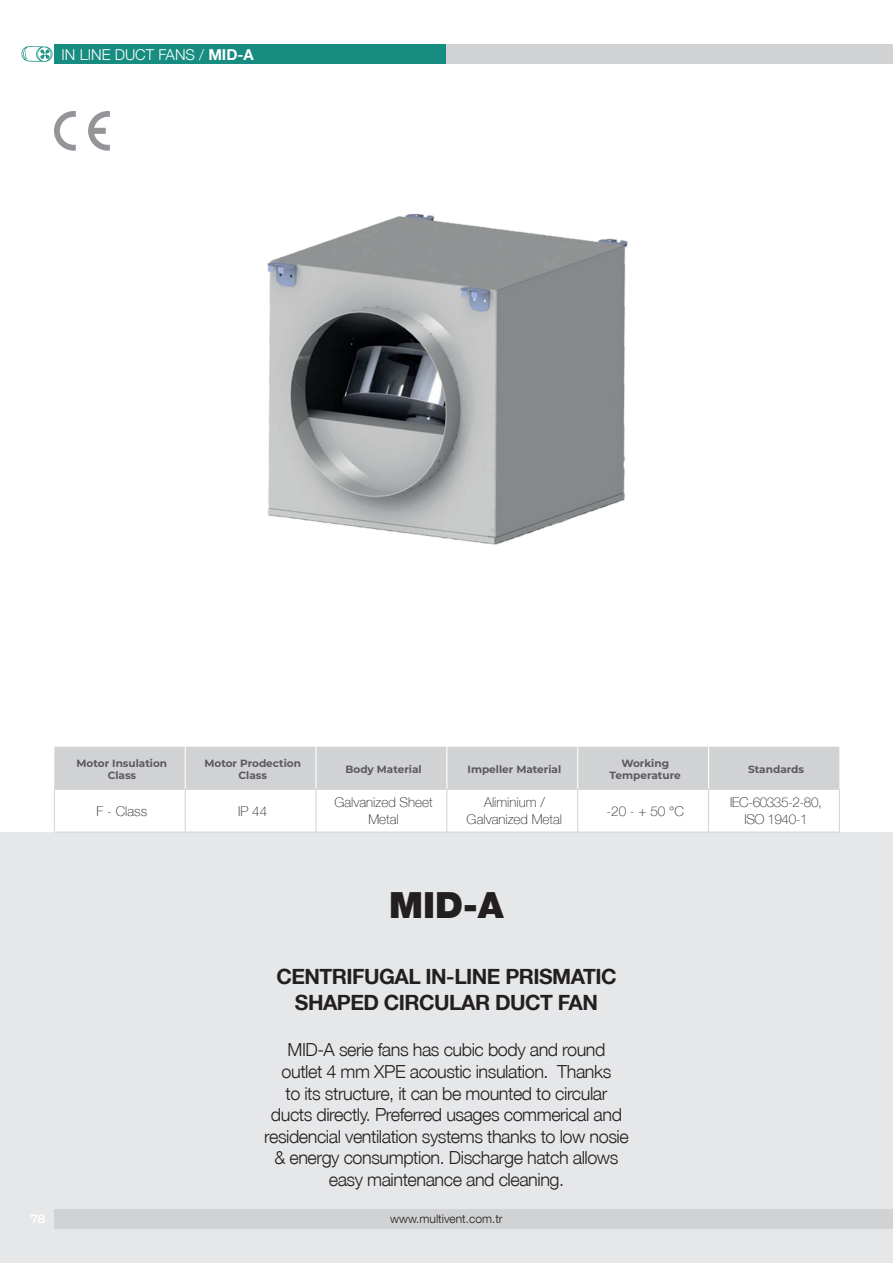
<style>
.page{position:relative;width:893px;height:1263px;background:#fff}
.page>*{position:absolute;margin:0;border:0;box-sizing:border-box;transform-origin:0 0}
.t1{font:900 36px "Helvetica Neue LT Std";color:#231f20}
.t2{font:700 21px/25.2px "Helvetica Neue LT Std";letter-spacing:-.025em;color:#231f20;text-align:center}
.t3{font:300 18px/21.6px "Helvetica Neue LT Std";letter-spacing:-.025em;color:#231f20;text-align:center}
.t4{font:300 15px "Helvetica Neue LT Std";color:#fff}
.t5{font:100 13.5px/16.2px "Helvetica Neue LT Std";color:#231f20;text-align:center}
.t6{font:100 13.5px/16.2px "Helvetica Neue LT Std";letter-spacing:-.03em;color:#231f20;text-align:center}
.t7{font:300 12px "Helvetica Neue LT Std";color:#231f20}
.t8{font:600 12px "Montserrat";color:#fff}
.t9{font:700 10.5px/12.6px "Montserrat";color:#5a5a5d;text-align:center}
.s1{font-weight:700}
</style>
<div class="page">
<img style="left:267px;top:213px;width:361px;height:332px">
<div style="left:0;top:832px;width:893px;height:431px;background:#e6e7e9"></div>
<div style="left:54px;top:747px;width:785px;height:42px;background:#d1d2d4"></div>
<hr style="left:185px;top:747px;width:1px;height:42px;background:#fff">
<hr style="left:315px;top:747px;width:2px;height:42px;background:#fff">
<hr style="left:446px;top:747px;width:1px;height:42px;background:#fff">
<hr style="left:577px;top:747px;width:1px;height:42px;background:#fff">
<hr style="left:708px;top:747px;width:1px;height:42px;background:#fff">
<hr style="left:54px;top:789px;width:131px;height:1px;background:#d1d2d4">
<hr style="left:54px;top:790px;width:1px;height:42px;background:#d1d2d4">
<hr style="left:185px;top:789px;width:131px;height:1px;background:#d1d2d4">
<hr style="left:185px;top:790px;width:1px;height:42px;background:#d1d2d4">
<hr style="left:316px;top:789px;width:131px;height:1px;background:#d1d2d4">
<hr style="left:316px;top:790px;width:1px;height:42px;background:#d1d2d4">
<hr style="left:447px;top:789px;width:131px;height:1px;background:#d1d2d4">
<hr style="left:446px;top:790px;width:1px;height:42px;background:#d1d2d4">
<hr style="left:578px;top:789px;width:130px;height:1px;background:#d1d2d4">
<hr style="left:577px;top:790px;width:1px;height:42px;background:#d1d2d4">
<hr style="left:708px;top:789px;width:132px;height:1px;background:#d1d2d4">
<hr style="left:708px;top:790px;width:1px;height:42px;background:#d1d2d4">
<hr style="left:839px;top:790px;width:1px;height:42px;background:#d1d2d4">
<hr style="left:54px;top:832px;width:131px;height:1px;background:#d1d2d4">
<hr style="left:185px;top:832px;width:131px;height:1px;background:#d1d2d4">
<hr style="left:316px;top:832px;width:131px;height:1px;background:#d1d2d4">
<hr style="left:447px;top:832px;width:131px;height:1px;background:#d1d2d4">
<hr style="left:578px;top:832px;width:130px;height:1px;background:#d1d2d4">
<hr style="left:708px;top:832px;width:132px;height:1px;background:#d1d2d4">
<svg style="left:54px;top:111px;width:22px;height:40px"></svg>
<svg style="left:88px;top:111px;width:22px;height:40px"></svg>
<div style="left:54px;top:1209px;width:839px;height:19px;background:#d1d2d4"></div>
<div style="left:54px;top:44px;width:392px;height:20px;background:#178c80"></div>
<svg style="left:21px;top:46px;width:32px;height:16px"></svg>
<div style="left:446px;top:44px;width:447px;height:20px;background:#d1d2d4"></div>
<p class="t4" style="left:62px;top:45px;width:194px">IN LINE DUCT FANS / <span class="s1">MID-A</span></p>
<p class="t9" style="left:77px;top:756px;width:92px">Motor Insulation<br>Class</p>
<p class="t9" style="left:204px;top:756px;width:98px">Motor Prodection<br>Class</p>
<p class="t9" style="left:345px;top:762px;width:78px">Body Material</p>
<p class="t9" style="left:468px;top:762px;width:95px">Impeller Material</p>
<p class="t9" style="left:610px;top:756px;width:73px">Working<br>Temperature</p>
<p class="t9" style="left:748px;top:762px;width:58px">Standards</p>
<p class="t5" style="left:97px;top:802px;width:52px">F - Class</p>
<p class="t5" style="left:238px;top:802px;width:31px">IP 44</p>
<p class="t5" style="left:335px;top:794px;width:100px">Galvanized Sheet<br>Metal</p>
<p class="t5" style="left:467px;top:794px;width:97px">Aliminium /<br>Galvanized Metal</p>
<p class="t5" style="left:606px;top:802px;width:79px">-20 - + 50 °C</p>
<p class="t6" style="left:730px;top:794px;width:93px">IEC-60335-2-80,<br>ISO 1940-1</p>
<h1 class="t1" style="left:389px;top:883px;width:116px">MID-A</h1>
<p class="t2" style="left:276px;top:964px;width:342px">CENTRIFUGAL IN-LINE PRISMATIC<br>SHAPED CIRCULAR DUCT FAN</p>
<p class="t3" style="left:264px;top:1039px;width:366px">MID-A serie fans has cubic body and round<br>outlet 4 mm XPE acoustic insulation. Thanks<br>to its structure, it can be mounted to circular ducts directly. Preferred usages commerical and residencial ventilation systems thanks to low nosie &amp; energy consumption. Discharge hatch allows easy maintenance and cleaning.</p>
<p class="t8" style="left:30px;top:1211px;width:16px">78</p>
<p class="t7" style="left:390px;top:1211px;width:114px">www.multivent.com.tr</p>
</div>
